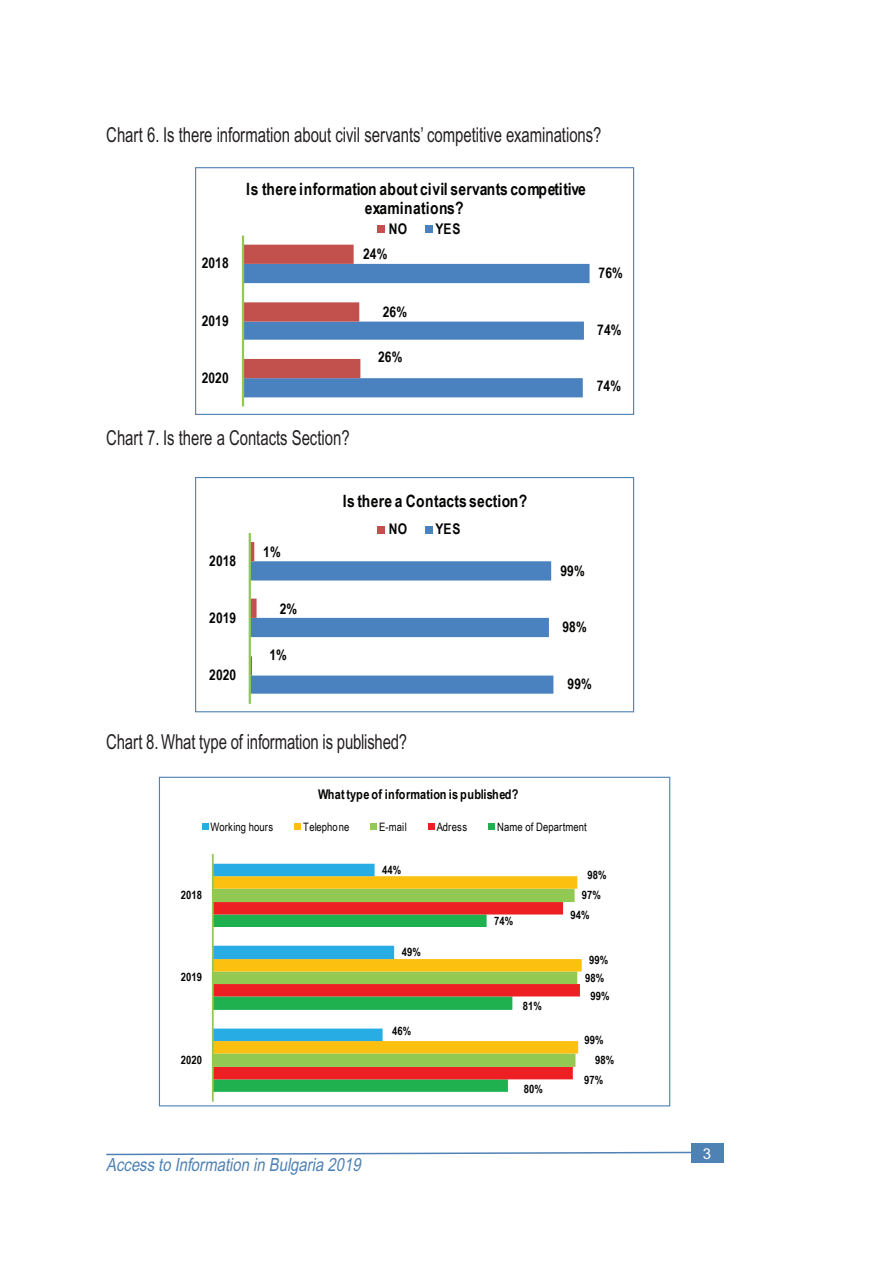
<style>
.page{position:relative;width:893px;height:1263px;background:#fff}
.page>*{position:absolute;margin:0;border:0;box-sizing:border-box;transform-origin:0 0}
.t1{font:20.7px "SP Ariel";color:#231f20;scale:.72 1}
.t2{font:italic 18.15px "SP Ariel";color:#4e81b4;scale:.82 1}
.t3{font:700 16.95px/19.2px "Arial Narrow";letter-spacing:.01em;color:#040503;text-align:center}
.t4{font:15px "SP Ariel";color:#fff}
.t5{font:700 14.7px "Arial Narrow";letter-spacing:.005em;color:#040503}
.t6{font:700 13.35px "Arial Narrow";letter-spacing:.015em;color:#040503}
.t7{font:700 11.55px "Arial Narrow";letter-spacing:.005em;color:#040503}
.t8{font:11.55px "Arial Narrow";letter-spacing:.005em;color:#040503}
</style>
<div class="page">
<svg style="left:106px;top:1151px;width:618px;height:5px"></svg>
<div style="left:691px;top:1143px;width:32px;height:20px;background:#4e81b4"></div>
<svg style="left:244px;top:264px;width:346px;height:133px"></svg>
<svg style="left:244px;top:245px;width:116px;height:133px"></svg>
<hr style="left:242px;top:236px;width:2px;height:170px;background:#92c953">
<div style="left:377px;top:225px;width:8px;height:8px;background:#c2504d"></div>
<div style="left:425px;top:225px;width:8px;height:8px;background:#4a81bf"></div>
<div style="left:195px;top:167px;width:439px;height:248px;border:1px solid #4e81b4"></div>
<svg style="left:251px;top:542px;width:302px;height:152px"></svg>
<hr style="left:249px;top:533px;width:2px;height:171px;background:#92c953">
<div style="left:377px;top:526px;width:8px;height:8px;background:#c2504d"></div>
<div style="left:425px;top:526px;width:8px;height:8px;background:#4a81bf"></div>
<div style="left:195px;top:477px;width:439px;height:235px;border:1px solid #4e81b4"></div>
<svg style="left:214px;top:1079px;width:298px;height:13px;background:#2eae54"></svg>
<div style="left:214px;top:1053px;width:365px;height:26px;background:#ee1f23"></div>
<svg style="left:214px;top:1053px;width:363px;height:14px;background:#98c955"></svg>
<svg style="left:214px;top:876px;width:368px;height:177px"></svg>
<svg style="left:214px;top:864px;width:180px;height:177px"></svg>
<hr style="left:212px;top:854px;width:2px;height:248px;background:#92c953">
<svg style="left:202px;top:824px;width:6px;height:6px"></svg>
<svg style="left:295px;top:824px;width:6px;height:6px"></svg>
<svg style="left:370px;top:824px;width:6px;height:6px"></svg>
<svg style="left:428px;top:824px;width:6px;height:6px"></svg>
<div style="left:488px;top:824px;width:7px;height:6px;background:#1fb04f"></div>
<p class="t1" style="left:106px;top:123px;width:689px">Chart 6. Is there information about civil servants’ competitive examinations?</p>
<p class="t5" style="left:202px;top:252px;width:29px">2018</p>
<p class="t5" style="left:202px;top:309px;width:29px">2019</p>
<p class="t5" style="left:202px;top:366px;width:29px">2020</p>
<p class="t3" style="left:246px;top:178px;width:341px">Is there information about civil servants competitive examinations?</p>
<p class="t5" style="left:389px;top:218px;width:20px">NO</p>
<p class="t5" style="left:435px;top:218px;width:26px">YES</p>
<p class="t5" style="left:363px;top:243px;width:26px">24%</p>
<p class="t5" style="left:383px;top:300px;width:26px">26%</p>
<p class="t5" style="left:378px;top:346px;width:26px">26%</p>
<p class="t5" style="left:599px;top:262px;width:26px">76%</p>
<p class="t5" style="left:597px;top:319px;width:26px">74%</p>
<p class="t5" style="left:597px;top:375px;width:26px">74%</p>
<p class="t1" style="left:106px;top:427px;width:339px">Chart 7. Is there а Contacts Section?</p>
<p class="t5" style="left:209px;top:549px;width:29px">2018</p>
<p class="t5" style="left:209px;top:606px;width:29px">2019</p>
<p class="t5" style="left:263px;top:540px;width:19px">1%</p>
<p class="t5" style="left:280px;top:597px;width:19px">2%</p>
<p class="t5" style="left:269px;top:644px;width:19px">1%</p>
<p class="t3" style="left:343px;top:491px;width:186px">Is there a Contacts section?</p>
<p class="t5" style="left:389px;top:518px;width:20px">NO</p>
<p class="t5" style="left:435px;top:518px;width:26px">YES</p>
<p class="t5" style="left:560px;top:559px;width:26px">99%</p>
<p class="t5" style="left:562px;top:616px;width:26px">98%</p>
<p class="t5" style="left:209px;top:663px;width:29px">2020</p>
<p class="t1" style="left:106px;top:730px;width:419px">Chart 8. What type of information is published?</p>
<p class="t6" style="left:318px;top:784px;width:202px">What type of information is published?</p>
<p class="t5" style="left:568px;top:672px;width:26px">99%</p>
<p class="t8" style="left:211px;top:818px;width:64px">Working hours</p>
<p class="t8" style="left:303px;top:818px;width:48px">Telephone</p>
<p class="t8" style="left:379px;top:818px;width:29px">E-mail</p>
<p class="t8" style="left:437px;top:818px;width:32px">Adress</p>
<p class="t8" style="left:497px;top:818px;width:91px">Name of Department</p>
<p class="t7" style="left:382px;top:861px;width:21px">44%</p>
<p class="t7" style="left:587px;top:866px;width:21px">98%</p>
<p class="t7" style="left:181px;top:886px;width:23px">2018</p>
<p class="t7" style="left:582px;top:886px;width:21px">97%</p>
<p class="t7" style="left:494px;top:912px;width:21px">74%</p>
<p class="t7" style="left:570px;top:906px;width:21px">94%</p>
<p class="t7" style="left:402px;top:943px;width:21px">49%</p>
<p class="t7" style="left:589px;top:951px;width:21px">99%</p>
<p class="t7" style="left:181px;top:968px;width:23px">2019</p>
<p class="t7" style="left:585px;top:969px;width:21px">98%</p>
<p class="t7" style="left:523px;top:997px;width:21px">81%</p>
<p class="t7" style="left:590px;top:987px;width:21px">99%</p>
<p class="t7" style="left:392px;top:1022px;width:21px">46%</p>
<p class="t7" style="left:585px;top:1031px;width:21px">99%</p>
<p class="t7" style="left:181px;top:1051px;width:23px">2020</p>
<p class="t7" style="left:595px;top:1051px;width:21px">98%</p>
<p class="t7" style="left:524px;top:1080px;width:21px">80%</p>
<p class="t7" style="left:584px;top:1071px;width:21px">97%</p>
<p class="t2" style="left:106px;top:1155px;width:312px">Access to Information in Bulgaria 2019</p>
<p class="t4" style="left:703px;top:1146px;width:10px">3</p>
</div>
